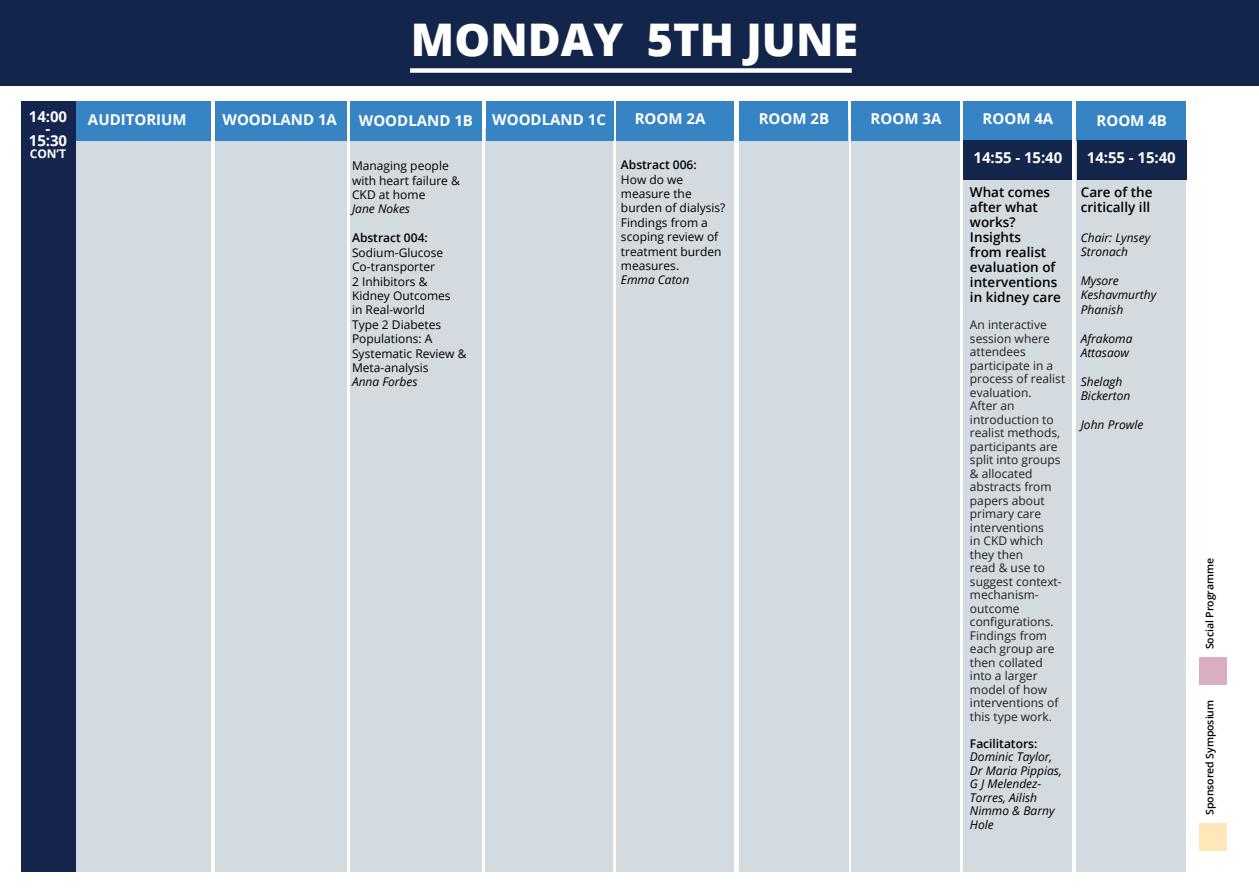
<style>
.page{position:relative;width:1259px;height:893px;background:#fff}
.page>*{position:absolute;margin:0;border:0;box-sizing:border-box;transform-origin:0 0}
.Main_heading{font:800 45px "Open Sans";color:#fff}
.t1{font:700 15px/12px "Open Sans";color:#fff;text-align:center}
.Session_title{font:600 13.5px/15px "Open Sans";color:#000}
.t2{font:12px/13.5px "Open Sans";color:#231f20}
.Talk_title{font:12px/14.4px "Open Sans";color:#000}
.Speaker{font:italic 12px/13.5px "Open Sans";color:#000}
.Talk_title-2{font:600 12px "Open Sans";color:#000}
.t3{font:700 12px "Open Sans";color:#fff}
.t4{font:600 10.5px "Open Sans";letter-spacing:-.005em;color:#000}
.s1{font-weight:600;font-style:normal}
</style>
<div class="page">
<div style="left:1199px;top:823px;width:27px;height:27px;background:#fee7b8"></div>
<div style="left:1199px;top:657px;width:27px;height:28px;background:#d9aec0"></div>
<div style="left:963px;top:111px;width:109px;height:761px;background:#d3dae0"></div>
<div style="left:851px;top:116px;width:109px;height:756px;background:#d3dae0"></div>
<div style="left:616px;top:121px;width:118px;height:751px;background:#d3dae0"></div>
<div style="left:739px;top:121px;width:109px;height:751px;background:#d3dae0"></div>
<div style="left:485px;top:130px;width:128px;height:742px;background:#d3dae0"></div>
<div style="left:350px;top:132px;width:132px;height:740px;background:#d3dae0"></div>
<div style="left:486px;top:101px;width:127px;height:40px;background:#3684c3"></div>
<div style="left:350px;top:101px;width:132px;height:40px;background:#3684c3"></div>
<div style="left:215px;top:101px;width:131px;height:40px;background:#3684c3"></div>
<div style="left:0;top:0;width:1259px;height:86px;background:#14254b"></div>
<div style="left:21px;top:101px;width:55px;height:771px;background:#16254d"></div>
<div style="left:76px;top:101px;width:134px;height:41px;background:#3684c3"></div>
<div style="left:215px;top:141px;width:131px;height:731px;background:#d3dae0"></div>
<div style="left:76px;top:141px;width:134px;height:731px;background:#d3dae0"></div>
<div style="left:410px;top:68px;width:441px;height:5px;background:#fff"></div>
<div style="left:1076px;top:111px;width:110px;height:761px;background:#d3dae0"></div>
<div style="left:739px;top:101px;width:109px;height:40px;background:#3684c3"></div>
<div style="left:851px;top:101px;width:109px;height:40px;background:#3684c3"></div>
<div style="left:963px;top:101px;width:109px;height:40px;background:#3684c3"></div>
<div style="left:1077px;top:101px;width:109px;height:40px;background:#3684c3"></div>
<div style="left:616px;top:101px;width:118px;height:40px;background:#3684c3"></div>
<div style="left:1077px;top:141px;width:109px;height:39px;background:#15264c"></div>
<div style="left:963px;top:141px;width:109px;height:39px;background:#15264c"></div>
<p class="Main_heading" style="left:411px;top:5px;width:449px">MONDAY 5TH JUNE</p>
<p class="t1" style="left:29px;top:110px;width:40px">14:00</p>
<p class="t1" style="left:88px;top:113px;width:100px">AUDITORIUM</p>
<p class="t1" style="left:222px;top:113px;width:116px">WOODLAND 1A</p>
<p class="t1" style="left:359px;top:114px;width:116px">WOODLAND 1B</p>
<p class="t1" style="left:492px;top:114px;width:115px">WOODLAND 1C</p>
<p class="t1" style="left:29px;top:122px;width:40px">-<br>15:30</p>
<p class="t3" style="left:30px;top:145px;width:38px">CON’T</p>
<p class="Talk_title" style="left:352px;top:158px;width:109px">Managing people with heart failure &amp;<br>CKD at home</p>
<p class="Speaker" style="left:352px;top:202px;width:60px">Jane Nokes</p>
<p class="Talk_title-2" style="left:352px;top:230px;width:77px">Abstract 004:</p>
<p class="Talk_title" style="left:352px;top:245px;width:116px">Sodium-Glucose<br>Co-transporter<br>2 Inhibitors &amp;<br>Kidney Outcomes<br>in Real-world<br>Type 2 Diabetes<br>Populations: A<br>Systematic Review &amp;<br>Meta-analysis</p>
<p class="Speaker" style="left:352px;top:375px;width:67px">Anna Forbes</p>
<p class="t1" style="left:634px;top:112px;width:72px">ROOM 2A</p>
<p class="t1" style="left:758px;top:112px;width:72px">ROOM 2B</p>
<p class="t1" style="left:870px;top:112px;width:72px">ROOM 3A</p>
<p class="t1" style="left:982px;top:112px;width:72px">ROOM 4A</p>
<p class="t1" style="left:1096px;top:114px;width:72px">ROOM 4B</p>
<p class="Talk_title-2" style="left:621px;top:157px;width:77px">Abstract 006:</p>
<p class="Talk_title" style="left:621px;top:172px;width:106px">How do we measure the burden of dialysis?<br>Findings from a scoping review of treatment burden measures.</p>
<p class="Speaker" style="left:621px;top:273px;width:70px">Emma Caton</p>
<p class="t1" style="left:973px;top:151px;width:90px">14:55 - 15:40</p>
<p class="t1" style="left:1087px;top:151px;width:90px">14:55 - 15:40</p>
<p class="Session_title" style="left:970px;top:185px;width:92px">What comes after what works?<br>Insights<br>from realist evaluation of interventions in kidney care</p>
<p class="t2" style="left:970px;top:318px;width:97px">An interactive session where attendees participate in a process of realist evaluation.<br>After an introduction to realist methods, participants are split into groups &amp; allocated abstracts from papers about primary care interventions<br>in CKD which they then<br>read &amp; use to suggest context&shy;mechanism&shy;outcome configurations.</p>
<p class="t2" style="left:970px;top:629px;width:90px">Findings from each group are then collated into a larger model of how interventions of this type work.</p>
<p class="Speaker" style="left:970px;top:736px;width:93px"><span class="s1">Facilitators:<br></span>Dominic Taylor,<br>Dr Maria Pippias,<br>G J Melendez-<br>Torres, Ailish<br>Nimmo &amp; Barny<br>Hole</p>
<p class="Session_title" style="left:1080px;top:185px;width:73px">Care of the critically ill</p>
<p class="Speaker" style="left:1080px;top:230px;width:71px;line-height:14.4px">Chair: Lynsey<br>Stronach</p>
<p class="Speaker" style="left:1080px;top:273px;width:77px;line-height:14.4px">Mysore<br>Keshavmurthy<br>Phanish</p>
<p class="Speaker" style="left:1080px;top:331px;width:53px;line-height:14.4px">Afrakoma<br>Attasaow</p>
<p class="Speaker" style="left:1080px;top:374px;width:43px">Shelagh</p>
<p class="Speaker" style="left:1080px;top:389px;width:51px">Bickerton</p>
<p class="Speaker" style="left:1080px;top:418px;width:64px">John Prowle</p>
<p class="t4" style="left:1202px;top:649px;width:93px;rotate:-90deg">Social Programme</p>
<p class="t4" style="left:1202px;top:815px;width:116px;rotate:-90deg">Sponsored Symposium</p>
</div>
